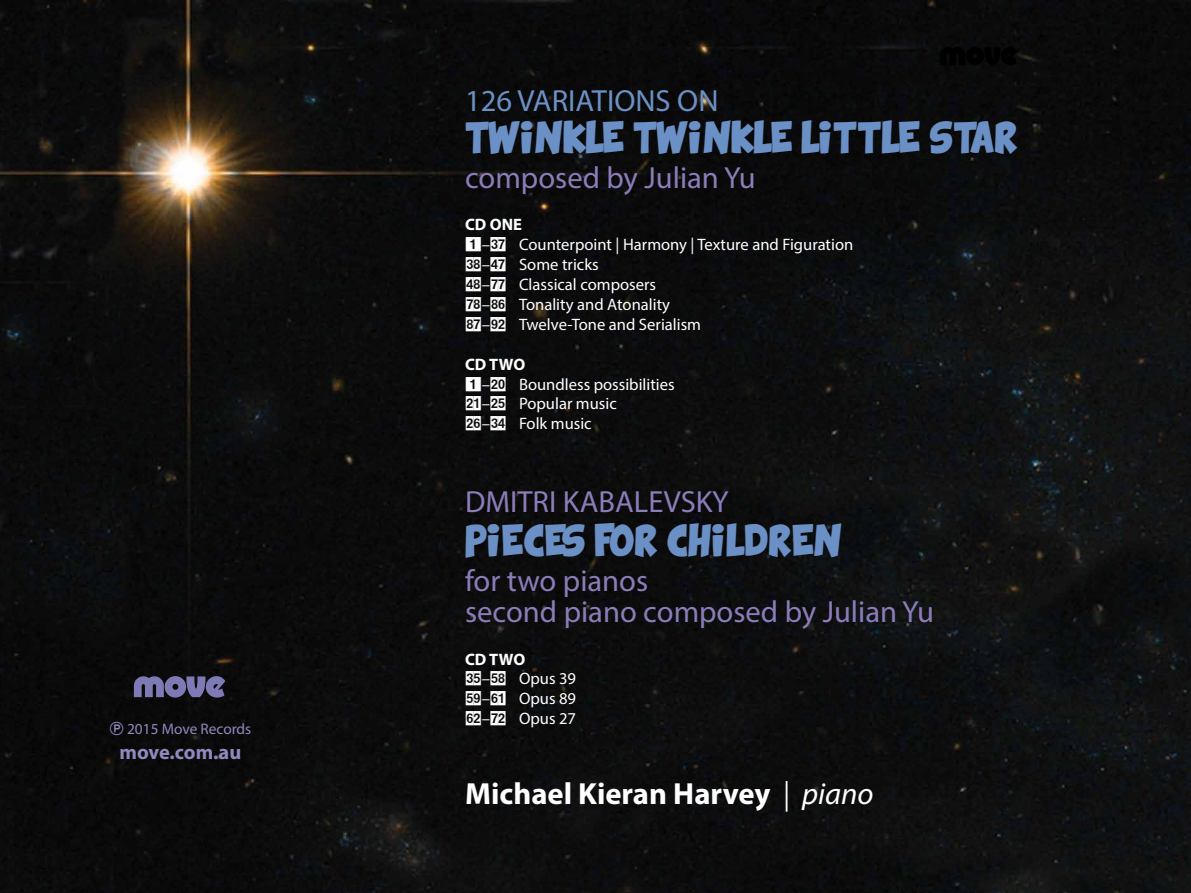
<style>
.page{position:relative;width:1191px;height:893px;background:#fff}
.page>*{position:absolute;margin:0;border:0;box-sizing:border-box;transform-origin:0 0}
.t1{font:30.6px/30.6px "Myriad Pro";color:#8c7cb9}
.t2{font:700 30.6px "Myriad Pro";color:#fff}
.t3{font:30.6px "Myriad Pro";color:#6b90c5}
.t4{font:21.75px "Comix Loud";color:#6b90c5}
.t5{font:700 20.4px "Myriad Pro";letter-spacing:-.005em;color:#8e8abf}
.t6{font:16.65px/20px "Myriad Pro";color:#fff}
.t7{font:15.3px "Myriad Pro";color:#8e8abf}
.s1{font-family:"Format Pi Two S Si"}
.s2{font-weight:700}
.s3{font-family:"Format Pi One S Si"}
.s4{font-weight:400;font-style:italic;font-stretch:condensed}
.s5{font-weight:400;font-style:italic}
</style>
<div class="page">
<img style="left:0;top:0;width:1191px;height:893px">
<svg style="left:940px;top:47px;width:77px;height:18px"></svg>
<svg style="left:134px;top:676px;width:91px;height:22px"></svg>
<p class="t7" style="left:109px;top:720px;width:143px"><span class="s1">P</span> 2015 Move Records</p>
<p class="t5" style="left:119px;top:739px;width:123px">move.com.au</p>
<h1 class="t3" style="left:465px;top:82px;width:255px">126 VARIATIONS ON</h1>
<h2 class="t4" style="left:465px;top:126px;width:554px">TWINKLE TWINKLE LITTLE STAR</h2>
<h1 class="t1" style="left:465px;top:161px;width:292px">composed by Julian Yu</h1>
<p class="t6" style="left:465px;top:215px;width:390px"><span class="s2">CD ONE<br></span><span class="s3">1</span>–<span class="s3">EJ</span> Counterpoint | Harmony | Texture and Figuration<br><span class="s3">EK</span>–<span class="s3">RJ</span> Some tricks<br><span class="s3">RK</span>–<span class="s3">UJ</span> Classical composers<br><span class="s3">UK</span>–<span class="s3">IH</span> Tonality and Atonality<br><span class="s3">IJ</span>–<span class="s3">OS</span> Twelve-Tone and Serialism</p>
<p class="t6" style="left:465px;top:354px;width:211px"><span class="s2">CD TWO<br></span><span class="s3">1</span>–<span class="s3">W0</span> Boundless possibilities<br><span class="s3">WA</span>–<span class="s3">WG</span> Popular music<br><span class="s3">WH</span>–<span class="s3">EF</span> Folk music</p>
<h1 class="t1" style="left:465px;top:486px;width:265px">DMITRI KABALEVSKY</h1>
<h2 class="t4" style="left:465px;top:530px;width:378px">PIECES FOR CHILDREN</h2>
<h1 class="t1" style="left:465px;top:565px;width:470px">for two pianos<br>second piano composed by Julian Yu</h1>
<p class="t6" style="left:465px;top:649px;width:112px"><span class="s2">CD TWO<br></span><span class="s3">EG</span>–<span class="s3">TK</span> Opus 39<br><span class="s3">TL</span>–<span class="s3">ZA</span> Opus 89<br><span class="s3">ZS</span>–<span class="s3">US</span> Opus 27</p>
<h1 class="t2" style="left:465px;top:774px;width:410px">Michael Kieran Harvey <span class="s4">|</span> <span class="s5">piano</span></h1>
</div>
